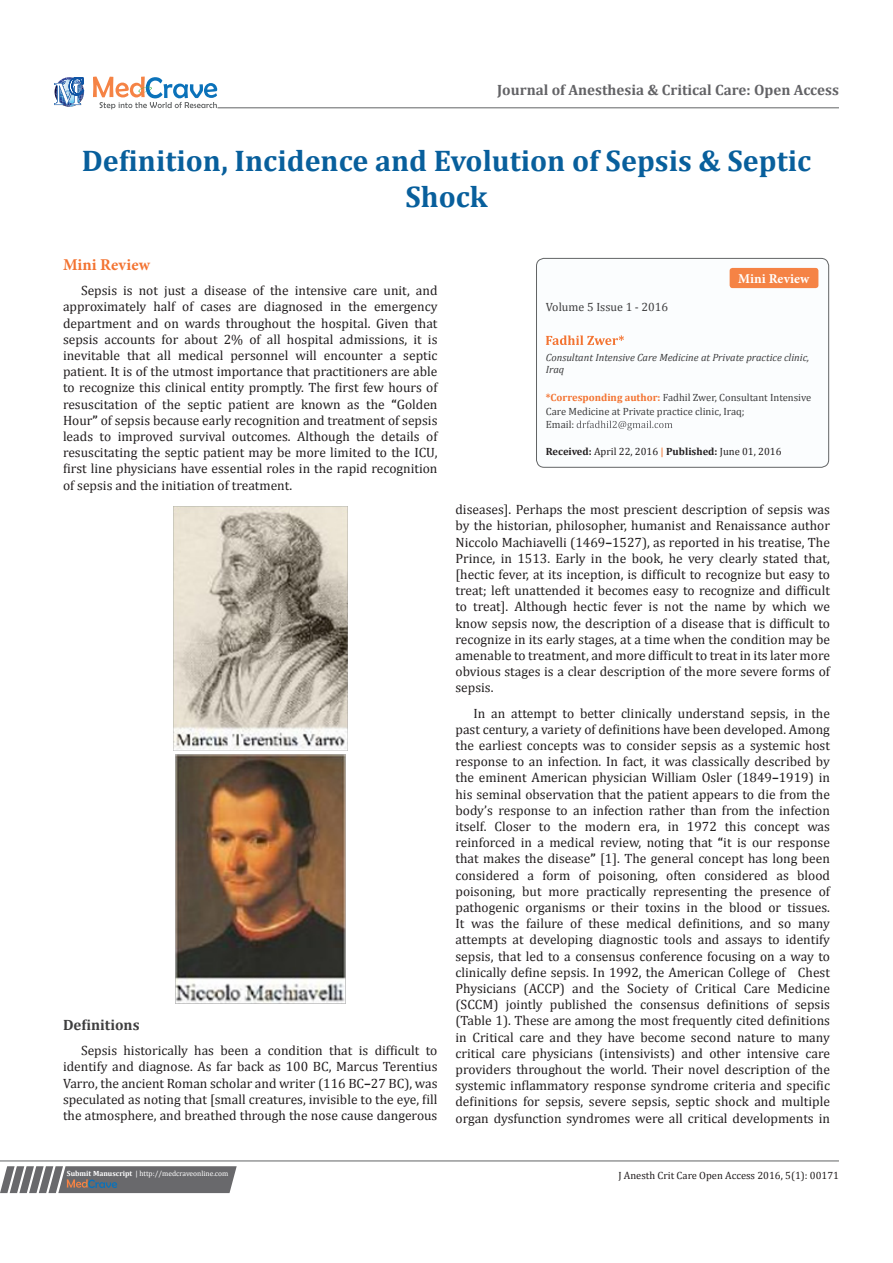
<style>
.page{position:relative;width:893px;height:1263px;background:#fff}
.page>*{position:absolute;margin:0;border:0;box-sizing:border-box;transform-origin:0 0}
.t1{font:700 30px/36px "Cambria";color:#085f9c;text-align:center}
.List_Paragraph{font:700 16.5px "Minion Pro";letter-spacing:.005em;color:#f37331}
.t2{font:700 15px "Cambria";color:#636366}
.List_Paragraph-2{font:700 15px "Cambria";color:#3e3e3f}
.t3{font:13.5px/16.2px "Cambria";color:#231f20;text-align:justify}
.t4{font:700 13.5px "Minion Pro";letter-spacing:.005em;color:#fff}
.t5{font:12px "Cambria";color:#3e3e3f}
.t6{font:10.5px/13.5px "Cambria";color:#3e3e3f}
.t7{font:10.5px "Cambria";color:#231f20}
.t8{font:italic 10.5px/12.6px "Cambria";color:#3e3e3f}
.t9{font:7.5px "Cambria";color:#fff}
.s1{font-weight:700}
.s2{font-weight:700;color:#f37331}
.s3{font-weight:700;color:#f58345}
</style>
<div class="page">
<svg style="left:54px;top:77px;width:30px;height:30px"></svg>
<svg style="left:93px;top:77px;width:124px;height:32px"></svg>
<svg style="left:0;top:1166px;width:237px;height:27px;background:#78787a"></svg>
<hr style="left:0;top:1161px;width:839px;height:1px;background:#626465">
<hr style="left:218px;top:108px;width:621px;height:1px;background:#626465">
<div style="left:536px;top:258px;width:293px;height:209px;background:#fbfdfe;border-radius:8px"></div>
<svg style="left:546px;top:335px;width:78px;height:10px"></svg>
<svg style="left:577px;top:421px;width:95px;height:9px"></svg>
<div style="left:536px;top:258px;width:293px;height:210px;border:1px solid #626465;border-radius:8px"></div>
<div style="left:730px;top:268px;width:88px;height:20px;background:#f58345;border-radius:3px"></div>
<img style="left:173px;top:506px;width:175px;height:245px">
<img style="left:175px;top:754px;width:171px;height:250px">
<p class="t2" style="left:497px;top:80px;width:343px">Journal of Anesthesia &amp; Critical Care: Open Access</p>
<p class="t1" style="left:82px;top:142px;width:731px">Definition, Incidence and Evolution of Sepsis &amp; Septic<br>Shock</p>
<p class="List_Paragraph" style="left:63px;top:253px;width:89px">Mini Review</p>
<p class="t3" style="left:63px;top:282px;width:376px;text-indent:18px">Sepsis is not just a disease of the intensive care unit, and approximately half of cases are diagnosed in the emergency department and on wards throughout the hospital. Given that sepsis accounts for about 2% of all hospital admissions, it is inevitable that all medical personnel will encounter a septic patient. It is of the utmost importance that practitioners are able to recognize this clinical entity promptly. The first few hours of resuscitation of the septic patient are known as the <span class="s1">“</span>Golden Hour<span class="s1">”</span> of sepsis because early recognition and treatment of sepsis leads to improved survival outcomes. Although the details of resuscitating the septic patient may be more limited to the ICU, first line physicians have essential roles in the rapid recognition of sepsis and the initiation of treatment.</p>
<p class="List_Paragraph-2" style="left:63px;top:1014px;width:78px">Definitions</p>
<p class="t3" style="left:63px;top:1042px;width:376px;text-indent:18px">Sepsis historically has been a condition that is difficult to identify and diagnose. As far back as 100 BC, Marcus Terentius Varro, the ancient Roman scholar and writer (116 BC<span class="s1">–</span>27 BC), was speculated as noting that [small creatures, invisible to the eye, fill the atmosphere, and breathed through the nose cause dangerous</p>
<p class="t5" style="left:546px;top:300px;width:124px">Volume 5 Issue 1 - 2016</p>
<p class="t4" style="left:738px;top:269px;width:73px">Mini Review</p>
<p class="t8" style="left:546px;top:350px;width:265px">Consultant Intensive Care Medicine at Private practice clinic,<br>Iraq</p>
<p class="t6" style="left:546px;top:391px;width:267px"><span class="s2">*Corresponding author:</span> Fadhil Zwer, Consultant Intensive<br>Care Medicine at Private practice clinic, Iraq;</p>
<p class="t6" style="left:546px;top:418px;width:30px">Email:</p>
<p class="t7" style="left:546px;top:445px;width:237px"><span class="s1">Received:</span> April 22, 2016 <span class="s3">|</span> <span class="s1">Published:</span> June 01, 2016</p>
<p class="t3" style="left:455px;top:501px;width:376px">diseases]. Perhaps the most prescient description of sepsis was by the historian, philosopher, humanist and Renaissance author Niccolo Machiavelli (1469<span class="s1">–</span>1527), as reported in his treatise, The Prince, in 1513. Early in the book, he very clearly stated that, [hectic fever, at its inception, is difficult to recognize but easy to treat; left unattended it becomes easy to recognize and difficult to treat]. Although hectic fever is not the name by which we know sepsis now, the description of a disease that is difficult to recognize in its early stages, at a time when the condition may be amenable to treatment, and more difficult to treat in its later more obvious stages is a clear description of the more severe forms of sepsis.</p>
<p class="t3" style="left:455px;top:705px;width:376px;text-indent:18px">In an attempt to better clinically understand sepsis, in the past century, a variety of definitions have been developed. Among the earliest concepts was to consider sepsis as a systemic host response to an infection. In fact, it was classically described by the eminent American physician William Osler (1849<span class="s1">–</span>1919) in his seminal observation that the patient appears to die from the body’s response to an infection rather than from the infection itself. Closer to the modern era, in 1972 this concept was reinforced in a medical review, noting that <span class="s1">“</span>it is our response that makes the disease<span class="s1">”</span> [1]. The general concept has long been considered a form of poisoning, often considered as blood poisoning, but more practically representing the presence of pathogenic organisms or their toxins in the blood or tissues.<br>It was the failure of these medical definitions, and so many attempts at developing diagnostic tools and assays to identify sepsis, that led to a consensus conference focusing on a way to clinically define sepsis. In 1992, the American College of Chest Physicians (ACCP) and the Society of Critical Care Medicine (SCCM) jointly published the consensus definitions of sepsis (Table 1). These are among the most frequently cited definitions in Critical care and they have become second nature to many critical care physicians (intensivists) and other intensive care providers throughout the world. Their novel description of the systemic inflammatory response syndrome criteria and specific definitions for sepsis, severe sepsis, septic shock and multiple organ dysfunction syndromes were all critical developments in</p>
<p class="t9" style="left:67px;top:1169px;width:163px"><span class="s1">Submit Manuscript</span> | http://medcraveonline.com</p>
<p class="t7" style="left:618px;top:1169px;width:222px">J Anesth Crit Care Open Access 2016, 5(1): 00171</p>
</div>
